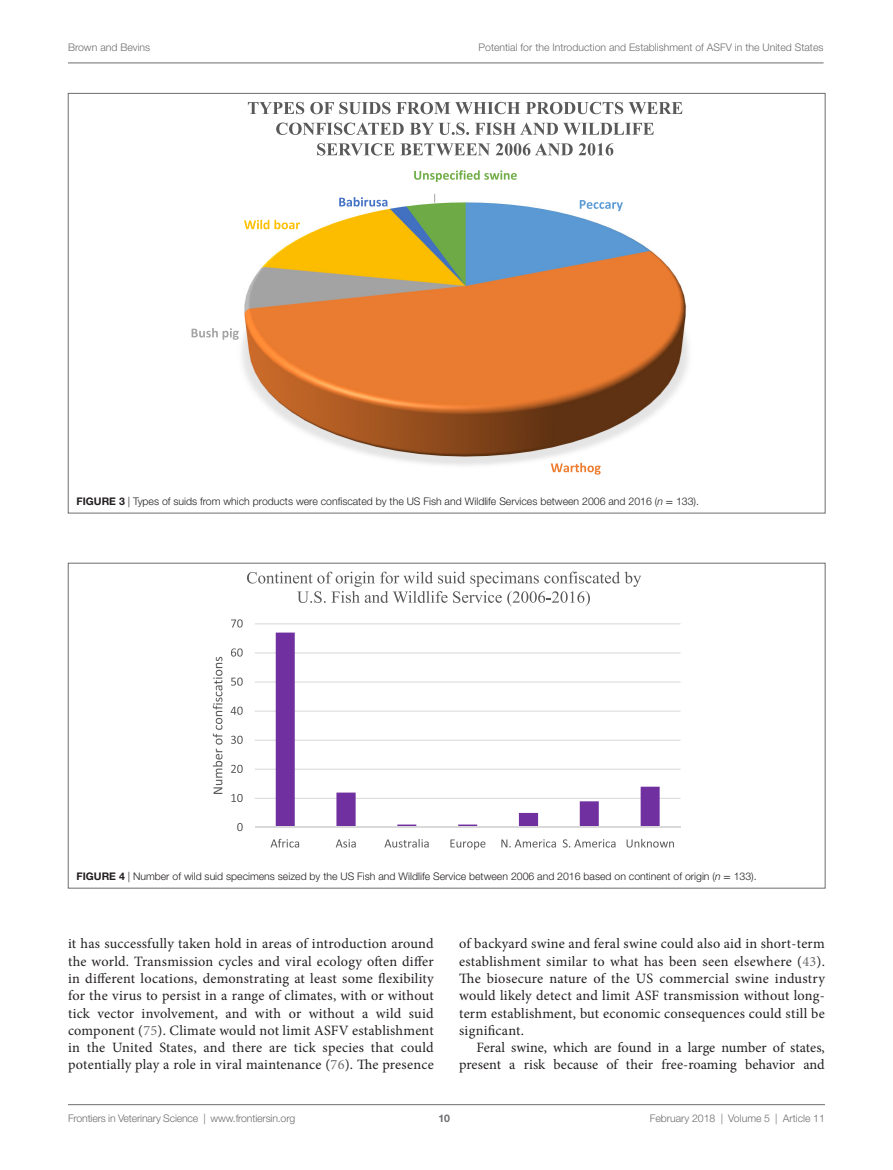
<style>
.page{position:relative;width:893px;height:1170px;background:#fff}
.page>*{position:absolute;margin:0;border:0;box-sizing:border-box;transform-origin:0 0}
.t1{font:14.25px/17.2px "Minion Pro";letter-spacing:.005em;color:#231f20;text-align:justify}
.t2{font:300 10.5px "Helvetica Neue LT Std";color:#231f20}
.t3{font:300 10.5px "Helvetica Neue LT Std";color:#6c6d70}
.t4{font:700 10.5px "Helvetica Neue LT Std";color:#231f20}
.t5{font:700 10.5px "Helvetica Neue LT Std";color:#6c6d70}
.s1{font-weight:700}
.s2{font-style:italic}
.s3{font-family:"STIX General";font-weight:400}
.s4{color:#6c6d70}
</style>
<div class="page">
<hr style="left:255px;top:623px;width:426px;height:1px;background:#d9d9d9">
<hr style="left:255px;top:652px;width:426px;height:1px;background:#d9d9d9">
<hr style="left:255px;top:681px;width:426px;height:1px;background:#d9d9d9">
<hr style="left:255px;top:710px;width:426px;height:1px;background:#d9d9d9">
<hr style="left:255px;top:739px;width:426px;height:1px;background:#d9d9d9">
<hr style="left:255px;top:768px;width:426px;height:1px;background:#d9d9d9">
<hr style="left:255px;top:797px;width:426px;height:1px;background:#d9d9d9">
<svg style="left:276px;top:632px;width:384px;height:194px"></svg>
<hr style="left:255px;top:826px;width:426px;height:1px;background:#d9d9d9">
<svg style="left:237px;top:823px;width:6px;height:8px"></svg>
<svg style="left:231px;top:793px;width:12px;height:9px"></svg>
<svg style="left:231px;top:764px;width:12px;height:9px"></svg>
<svg style="left:231px;top:735px;width:12px;height:8px"></svg>
<svg style="left:231px;top:706px;width:12px;height:8px"></svg>
<svg style="left:231px;top:677px;width:12px;height:8px"></svg>
<svg style="left:231px;top:648px;width:12px;height:8px"></svg>
<svg style="left:231px;top:619px;width:12px;height:8px"></svg>
<svg style="left:271px;top:838px;width:28px;height:9px"></svg>
<svg style="left:336px;top:839px;width:20px;height:8px"></svg>
<svg style="left:384px;top:838px;width:45px;height:9px"></svg>
<svg style="left:450px;top:839px;width:35px;height:10px"></svg>
<svg style="left:501px;top:839px;width:55px;height:8px"></svg>
<svg style="left:563px;top:839px;width:52px;height:8px"></svg>
<svg style="left:627px;top:838px;width:47px;height:9px"></svg>
<svg style="left:213px;top:656px;width:9px;height:138px"></svg>
<svg style="left:247px;top:571px;width:394px;height:35px"></svg>
<img style="left:241px;top:198px;width:448px;height:268px">
<svg style="left:580px;top:200px;width:43px;height:11px"></svg>
<svg style="left:551px;top:463px;width:50px;height:11px"></svg>
<svg style="left:192px;top:328px;width:47px;height:12px"></svg>
<svg style="left:244px;top:220px;width:56px;height:9px"></svg>
<svg style="left:339px;top:197px;width:48px;height:9px"></svg>
<svg style="left:414px;top:170px;width:103px;height:12px"></svg>
<svg style="left:248px;top:102px;width:434px;height:12px"></svg>
<svg style="left:276px;top:122px;width:378px;height:13px"></svg>
<svg style="left:317px;top:143px;width:296px;height:12px"></svg>
<hr style="left:68px;top:63px;width:756px;height:1px;background:#6c6d70">
<hr style="left:68px;top:1104px;width:757px;height:1px;background:#6c6d70">
<p class="t3" style="left:68px;top:41px;width:84px">Brown and Bevins</p>
<p class="t3" style="left:479px;top:41px;width:346px">Potential for the Introduction and Establishment of ASFV in the United States</p>
<p class="t4" style="left:77px;top:494px;width:18px">FIGUR</p>
<p class="t2" style="left:109px;top:494px;width:591px"><span class="s1">E 3</span> | Types of suids from which products were confiscated by the US Fish and Wildlife Services between 2006 and 2016 (<span class="s2">n</span> <span class="s3">=</span> 133).</p>
<p class="t4" style="left:77px;top:869px;width:18px">FIGUR</p>
<p class="t2" style="left:109px;top:869px;width:649px"><span class="s1">E 4</span> | Number of wild suid specimens seized by the US Fish and Wildlife Service between 2006 and 2016 based on continent of origin (<span class="s2">n</span> <span class="s3">=</span> 133).</p>
<p class="t1" style="left:68px;top:935px;width:367px">it has successfully taken hold in areas of introduction around the world. Transmission cycles and viral ecology often differ in different locations, demonstrating at least some flexibility for the virus to persist in a range of climates, with or without tick vector involvement, and with or without a wild suid component (<span class="s4">75</span>). Climate would not limit ASFV establishment in the United States, and there are tick species that could potentially play a role in viral maintenance (<span class="s4">76</span>). The presence</p>
<p class="t1" style="left:459px;top:935px;width:367px">of backyard swine and feral swine could also aid in short-term establishment similar to what has been seen elsewhere (<span class="s4">43</span>).<br>The biosecure nature of the US commercial swine industry would likely detect and limit ASF transmission without long&shy;term establishment, but economic consequences could still be significant.</p>
<p class="t1" style="left:459px;top:1038px;width:367px;text-align:right">Feral swine, which are found in a large number of states, present a risk because of their free-roaming behavior and</p>
<p class="t3" style="left:68px;top:1111px;width:229px">Frontiers in Veterinary Science | www.frontiersin.org</p>
<p class="t3" style="left:650px;top:1111px;width:177px">February 2018 | Volume 5 | Article 11</p>
<p class="t5" style="left:439px;top:1111px;width:13px">10</p>
</div>
